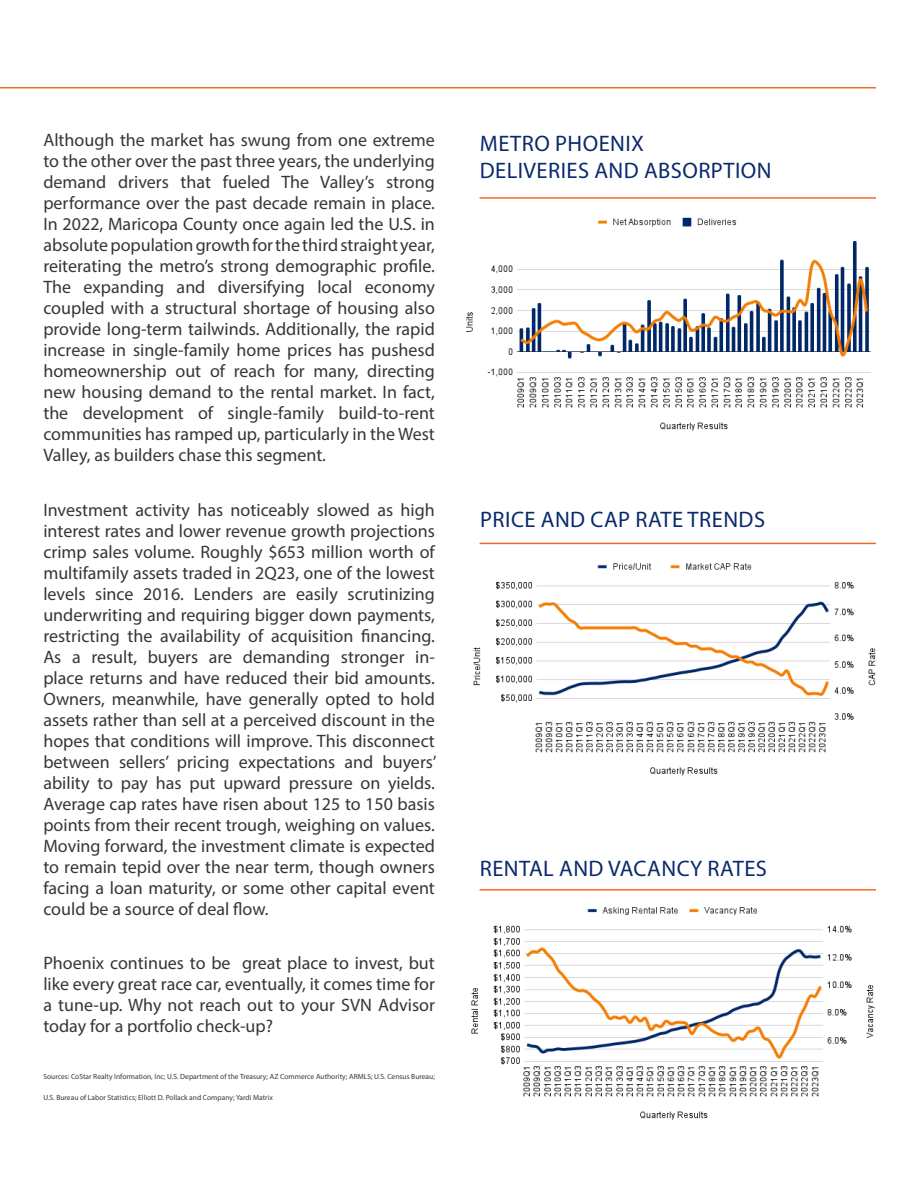
<style>
.page{position:relative;width:918px;height:1188px;background:#fff}
.page>*{position:absolute;margin:0;border:0;box-sizing:border-box;transform-origin:0 0}
.t1{font:22.5px/27px "Myriad Pro";letter-spacing:.02em;color:#0b2a6d}
.t2{font:18px/21px "Myriad Pro";color:#393535;text-align:justify}
.t3{font:7.5px "Myriad Pro";color:#393535}
</style>
<div class="page">
<img style="left:473px;top:563px;width:403px;height:213px">
<hr style="left:480px;top:197px;width:396px;height:2px;background:#f36b22">
<hr style="left:480px;top:889px;width:396px;height:2px;background:#f36b22">
<hr style="left:480px;top:543px;width:396px;height:1px;background:#f36b22">
<hr style="left:0;top:87px;width:876px;height:1px;background:#f36b22">
<img style="left:466px;top:217px;width:405px;height:214px">
<img style="left:471px;top:907px;width:404px;height:213px">
<p class="t2" style="left:43px;top:129px;width:393px">Although the market has swung from one extreme to the other over the past three years, the underlying demand drivers that fueled The Valley’s strong performance over the past decade remain in place.<br>In 2022, Maricopa County once again led the U.S. in absolute population growth for the third straight year, reiterating the metro’s strong demographic profile.<br>The expanding and diversifying local economy coupled with a structural shortage of housing also provide long-term tailwinds. Additionally, the rapid increase in single-family home prices has pushesd homeownership out of reach for many, directing new housing demand to the rental market. In fact, the development of single-family build-to-rent communities has ramped up, particularly in the West Valley, as builders chase this segment.</p>
<p class="t2" style="left:43px;top:499px;width:395px">Investment activity has noticeably slowed as high interest rates and lower revenue growth projections crimp sales volume. Roughly $653 million worth of multifamily assets traded in 2Q23, one of the lowest levels since 2016. Lenders are easily scrutinizing underwriting and requiring bigger down payments, restricting the availability of acquisition financing.<br>As a result, buyers are demanding stronger in&shy;place returns and have reduced their bid amounts.<br>Owners, meanwhile, have generally opted to hold assets rather than sell at a perceived discount in the hopes that conditions will improve. This disconnect between sellers’ pricing expectations and buyers’ ability to pay has put upward pressure on yields.<br>Average cap rates have risen about 125 to 150 basis points from their recent trough, weighing on values.<br>Moving forward, the investment climate is expected to remain tepid over the near term, though owners facing a loan maturity, or some other capital event could be a source of deal flow.</p>
<p class="t2" style="left:43px;top:953px;width:393px">Phoenix continues to be great place to invest, but like every great race car, eventually, it comes time for a tune-up. Why not reach out to your SVN Advisor today for a portfolio check-up?</p>
<p class="t3" style="left:43px;top:1072px;width:393px">Sources: CoStar Realty Information, Inc; U.S. Department of the Treasury; AZ Commerce Authority; ARMLS; U.S. Census Bureau;</p>
<p class="t3" style="left:43px;top:1093px;width:231px">U.S. Bureau of Labor Statistics; Elliott D. Pollack and Company; Yardi Matrix</p>
<p class="t1" style="left:480px;top:130px;width:293px">METRO PHOENIX<br>DELIVERIES AND ABSORPTION</p>
<p class="t1" style="left:480px;top:506px;width:286px">PRICE AND CAP RATE TRENDS</p>
<p class="t1" style="left:480px;top:855px;width:289px">RENTAL AND VACANCY RATES</p>
</div>
